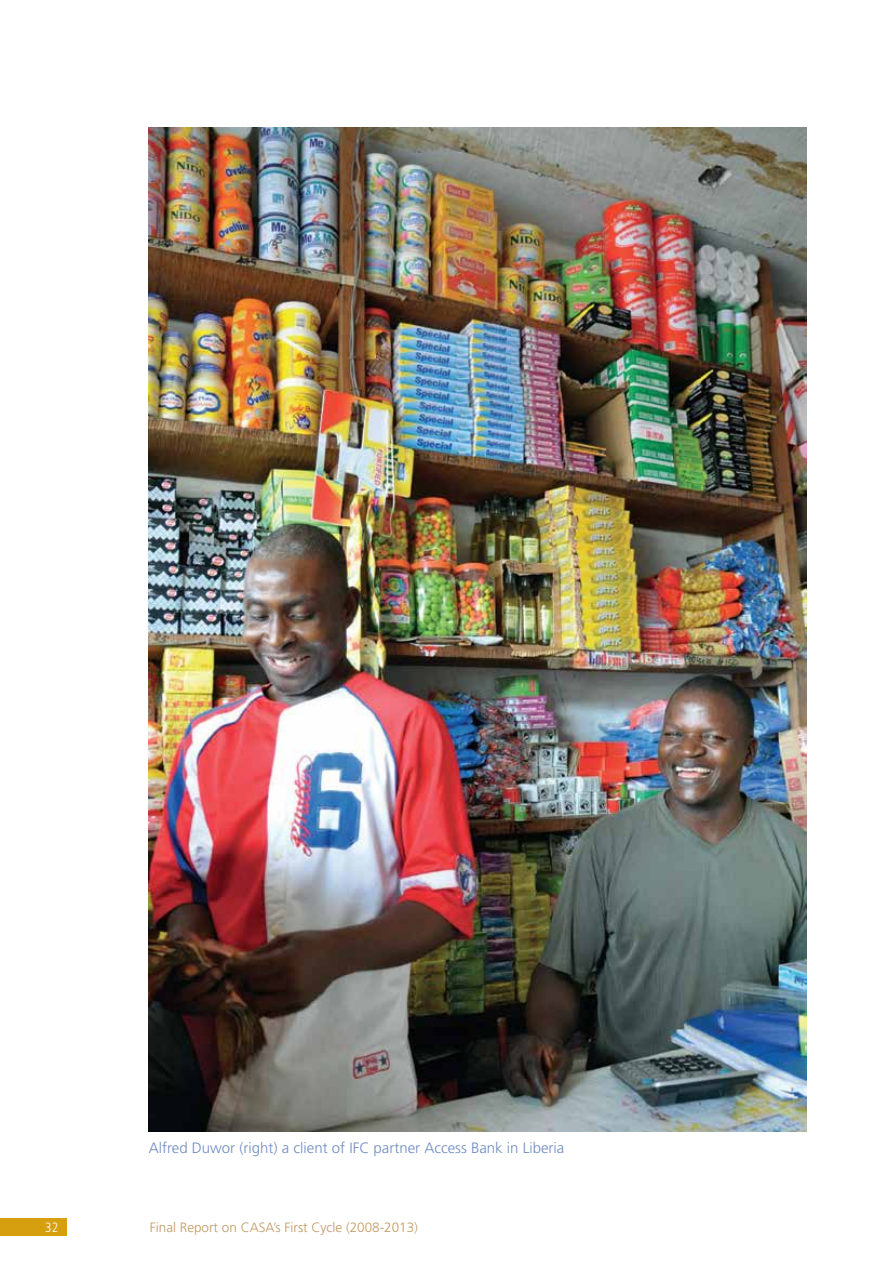
<style>
.page{position:relative;width:893px;height:1263px;background:#fff}
.page>*{position:absolute;margin:0;border:0;box-sizing:border-box;transform-origin:0 0}
.t1{font:300 15px "Frutiger";color:#6f8cc0}
.t2{font:300 13.5px "Frutiger";color:#c29962}
.t3{font:300 condensed 13.5px "Frutiger";color:#fff}
</style>
<div class="page">
<div style="left:0;top:1218px;width:67px;height:18px;background:#d59f10"></div>
<img style="left:149px;top:128px;width:658px;height:1003px">
<p class="t1" style="left:149px;top:1139px;width:417px">Alfred Duwor (right) a client of IFC partner Access Bank in Liberia</p>
<p class="t3" style="left:45px;top:1220px;width:14px">32</p>
<p class="t2" style="left:150px;top:1219px;width:270px">Final Report on CASA’s First Cycle (2008-2013)</p>
</div>
